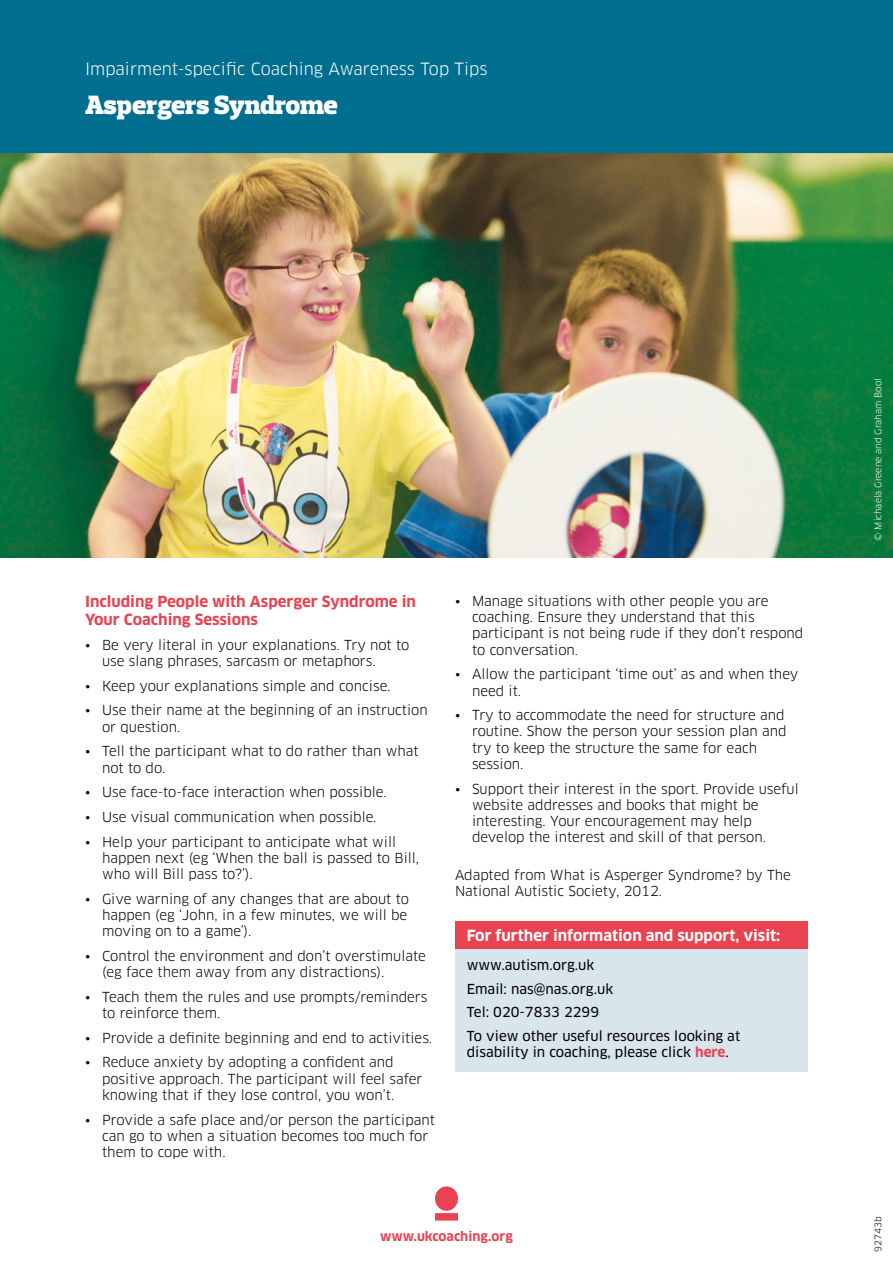
<style>
.page{position:relative;width:893px;height:1263px;background:#fff}
.page>*{position:absolute;margin:0;border:0;box-sizing:border-box;transform-origin:0 0}
.t1{font:900 27px "Prelo Slab";color:#fff}
.t2{font:16.5px "Clan Pro";color:#fff}
.t3{font:700 15px/18px "Clan Pro";color:#e94250}
.t4{font:700 15px "Clan Pro";color:#fff}
.t5{font:13.5px/16.2px "Clan Pro";color:#000}
.t6{font:13.5px/23.4px "Clan Pro News";color:#000}
.t7{font:700 12.75px "Clan Pro";color:#e94250}
.t8{font:9px "Clan Pro";color:#fff}
.t9{font:9px "Clan Pro";color:#000}
.s1{font-family:"Clan Pro";font-weight:700;color:#e94250}
</style>
<div class="page">
<img style="left:0;top:153px;width:893px;height:404px">
<div style="left:0;top:0;width:893px;height:153px;background:#006e8f"></div>
<div style="left:435px;top:1213px;width:23px;height:7px;background:#e94250"></div>
<div style="left:435px;top:1186px;width:23px;height:25px;background:#e94250;border-radius:50%"></div>
<div style="left:455px;top:921px;width:353px;height:150px;background:#d9e5ec"></div>
<div style="left:455px;top:921px;width:353px;height:28px;background:#e94250"></div>
<p class="t2" style="left:85px;top:59px;width:404px">Impairment-specific Coaching Awareness Top Tips</p>
<h1 class="t1" style="left:85px;top:88px;width:254px">Aspergers Syndrome</h1>
<p class="t3" style="left:85px;top:593px;width:332px">Including People with Asperger Syndrome in<br>Your Coaching Sessions</p>
<p class="t5" style="left:102px;top:637px;width:309px;text-indent:-17px">• Be very literal in your explanations. Try not to use slang phrases, sarcasm or metaphors.</p>
<p class="t5" style="left:85px;top:678px;width:307px">• Keep your explanations simple and concise.</p>
<p class="t5" style="left:102px;top:702px;width:327px;text-indent:-17px">• Use their name at the beginning of an instruction or question.</p>
<p class="t5" style="left:102px;top:743px;width:318px;text-indent:-17px">• Tell the participant what to do rather than what not to do.</p>
<p class="t5" style="left:85px;top:784px;width:303px">• Use face-to-face interaction when possible.</p>
<p class="t5" style="left:85px;top:809px;width:293px">• Use visual communication when possible.</p>
<p class="t5" style="left:102px;top:834px;width:319px;text-indent:-17px">• Help your participant to anticipate what will happen next (eg ‘When the ball is passed to Bill, who will Bill pass to?’).</p>
<p class="t5" style="left:102px;top:891px;width:308px;text-align:justify;text-indent:-17px">• Give warning of any changes that are about to happen (eg ‘John, in a few minutes, we will be moving on to a game’).</p>
<p class="t5" style="left:102px;top:948px;width:325px;text-indent:-17px">• Control the environment and don’t overstimulate (eg face them away from any distractions).</p>
<p class="t5" style="left:102px;top:989px;width:327px;text-indent:-17px">• Teach them the rules and use prompts/reminders to reinforce them.</p>
<p class="t5" style="left:85px;top:1030px;width:349px">• Provide a definite beginning and end to activities.</p>
<p class="t5" style="left:102px;top:1054px;width:322px;text-indent:-17px">• Reduce anxiety by adopting a confident and positive approach. The participant will feel safer knowing that if they lose control, you won’t.</p>
<p class="t5" style="left:102px;top:1111px;width:334px;text-indent:-17px">• Provide a safe place and/or person the participant can go to when a situation becomes too much for them to cope with.</p>
<p class="t5" style="left:472px;top:593px;width:333px;text-indent:-17px">• Manage situations with other people you are coaching. Ensure they understand that this participant is not being rude if they don’t respond to conversation.</p>
<p class="t5" style="left:472px;top:666px;width:328px;text-indent:-17px">• Allow the participant ‘time out’ as and when they need it.</p>
<p class="t5" style="left:472px;top:707px;width:316px;text-indent:-17px">• Try to accommodate the need for structure and routine. Show the person your session plan and try to keep the structure the same for each session.</p>
<p class="t5" style="left:472px;top:780px;width:328px;text-indent:-17px">• Support their interest in the sport. Provide useful website addresses and books that might be interesting. Your encouragement may help develop the interest and skill of that person.</p>
<p class="t5" style="left:455px;top:866px;width:337px">Adapted from What is Asperger Syndrome? by The<br>National Autistic Society, 2012.</p>
<p class="t4" style="left:467px;top:926px;width:315px">For further information and support, visit:</p>
<p class="t6" style="left:467px;top:954px;width:275px">www.autism.org.uk<br>Email: nas@nas.org.uk<br>Tel: 020-7833 2299<br>To view other useful resources looking at</p>
<p class="t6" style="left:467px;top:1040px;width:264px">disability in coaching, please click <span class="s1">here</span>.</p>
<p class="t7" style="left:380px;top:1229px;width:134px">www.ukcoaching.org</p>
<p class="t8" style="left:873px;top:541px;width:164px;rotate:-90deg">© Michaela Greene and Graham Bool</p>
<p class="t9" style="left:873px;top:1251px;width:37px;rotate:-90deg">92743b</p>
</div>
